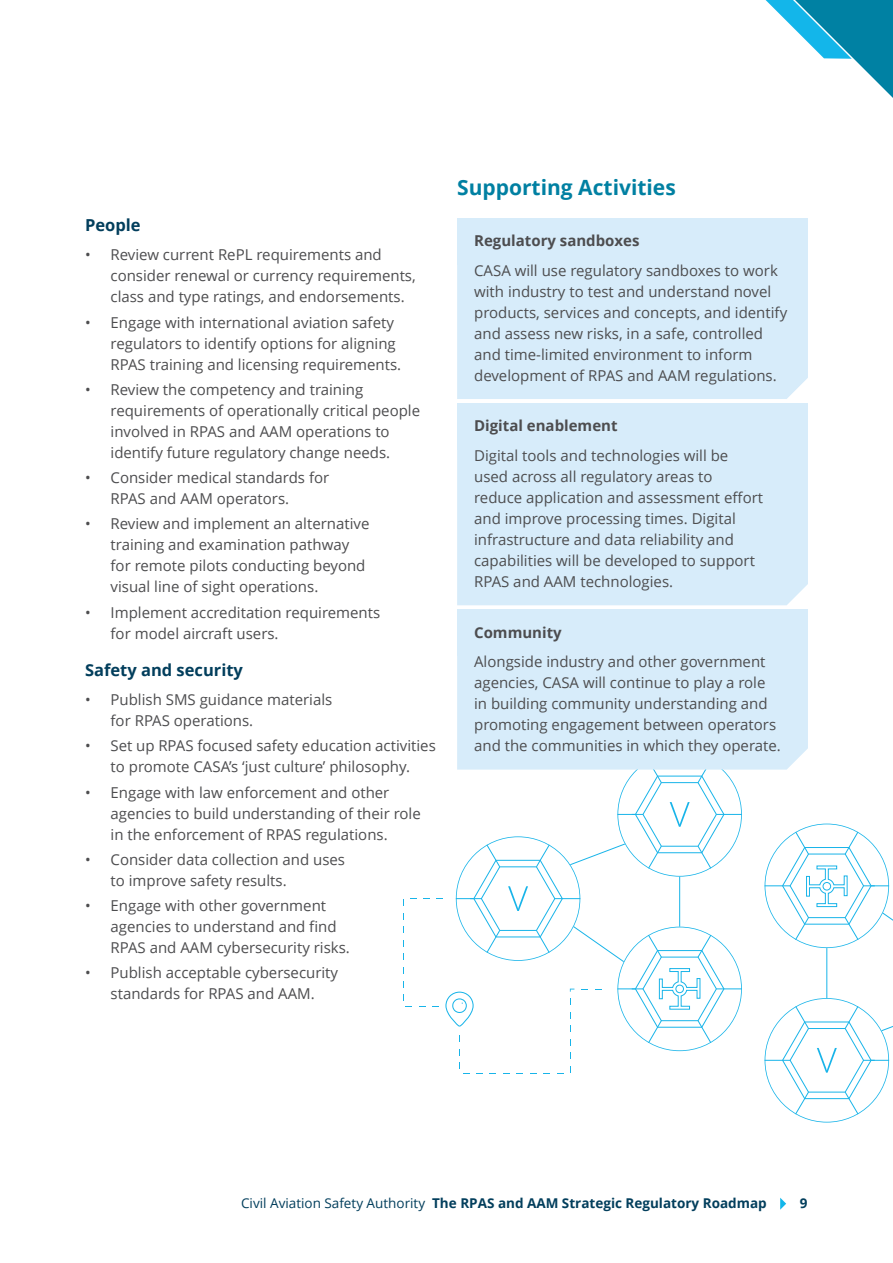
<style>
.page{position:relative;width:893px;height:1263px;background:#fff}
.page>*{position:absolute;margin:0;border:0;box-sizing:border-box;transform-origin:0 0}
.t1{font:700 21px "Open Sans";color:#0080a2}
.t2{font:700 16.5px "Open Sans";color:#023e5c}
.Bullet_1{font:15px/21px "Open Sans";color:#4d4d4f}
.Bullet_1-2{font:700 15px "Open Sans";color:#4d4d4f}
.t3{font:700 13.5px "Open Sans";color:#023e5c}
.s1{font-weight:400}
</style>
<div class="page">
<hr style="left:826px;top:948px;width:1px;height:50px;background:#18b4e9">
<svg style="left:765px;top:998px;width:128px;height:124px"></svg>
<svg style="left:765px;top:823px;width:128px;height:126px"></svg>
<svg style="left:403px;top:770px;width:339px;height:304px"></svg>
<div style="left:457px;top:218px;width:351px;height:29px;background:#d7ecfa"></div>
<div style="left:457px;top:247px;width:351px;height:152px;background:#d7ecfa"></div>
<div style="left:457px;top:403px;width:351px;height:29px;background:#d7ecfa"></div>
<div style="left:457px;top:432px;width:351px;height:173px;background:#d7ecfa"></div>
<div style="left:457px;top:609px;width:351px;height:30px;background:#d7ecfa"></div>
<div style="left:457px;top:639px;width:351px;height:131px;background:#d7ecfa"></div>
<svg style="left:780px;top:1198px;width:6px;height:12px"></svg>
<svg style="left:765px;top:0;width:128px;height:98px"></svg>
<h3 class="t2" style="left:85px;top:213px;width:57px">People</h3>
<p class="Bullet_1" style="left:111px;top:244px;width:307px;text-indent:-26px">• Review current RePL requirements and consider renewal or currency requirements, class and type ratings, and endorsements.</p>
<p class="Bullet_1" style="left:111px;top:311px;width:292px;text-indent:-26px">• Engage with international aviation safety regulators to identify options for aligning<br>RPAS training and licensing requirements.</p>
<p class="Bullet_1" style="left:111px;top:378px;width:311px;text-indent:-26px">• Review the competency and training requirements of operationally critical people involved in RPAS and AAM operations to identify future regulatory change needs.</p>
<p class="Bullet_1" style="left:111px;top:467px;width:220px;text-indent:-26px">• Consider medical standards for<br>RPAS and AAM operators.</p>
<p class="Bullet_1" style="left:111px;top:513px;width:260px;text-indent:-26px">• Review and implement an alternative training and examination pathway for remote pilots conducting beyond visual line of sight operations.</p>
<p class="Bullet_1" style="left:111px;top:601px;width:271px;text-indent:-26px">• Implement accreditation requirements for model aircraft users.</p>
<h3 class="t2" style="left:85px;top:658px;width:159px">Safety and security</h3>
<p class="Bullet_1" style="left:111px;top:688px;width:223px;text-indent:-26px">• Publish SMS guidance materials for RPAS operations.</p>
<p class="Bullet_1" style="left:85px;top:735px;width:352px;text-align:center">• Set up RPAS focused safety education activities to promote CASA’s ‘just culture’ philosophy.</p>
<p class="Bullet_1" style="left:111px;top:781px;width:312px;text-indent:-26px">• Engage with law enforcement and other agencies to build understanding of their role in the enforcement of RPAS regulations.</p>
<p class="Bullet_1" style="left:111px;top:848px;width:236px;text-indent:-26px">• Consider data collection and uses to improve safety results.</p>
<p class="Bullet_1" style="left:111px;top:894px;width:241px;text-indent:-26px">• Engage with other government agencies to understand and find<br>RPAS and AAM cybersecurity risks.</p>
<p class="Bullet_1" style="left:85px;top:962px;width:255px;text-align:center">• Publish acceptable cybersecurity standards for RPAS and AAM.</p>
<h2 class="t1" style="left:457px;top:173px;width:220px">Supporting Activities</h2>
<p class="Bullet_1-2" style="left:474px;top:230px;width:167px">Regulatory sandboxes</p>
<p class="Bullet_1" style="left:474px;top:259px;width:315px">CASA will use regulatory sandboxes to work with industry to test and understand novel products, services and concepts, and identify and assess new risks, in a safe, controlled and time-limited environment to inform development of RPAS and AAM regulations.</p>
<p class="Bullet_1-2" style="left:474px;top:415px;width:145px">Digital enablement</p>
<p class="Bullet_1" style="left:474px;top:444px;width:291px">Digital tools and technologies will be used across all regulatory areas to reduce application and assessment effort and improve processing times. Digital infrastructure and data reliability and capabilities will be developed to support RPAS and AAM technologies.</p>
<p class="Bullet_1-2" style="left:474px;top:621px;width:89px">Community</p>
<p class="Bullet_1" style="left:474px;top:650px;width:308px">Alongside industry and other government agencies, CASA will continue to play a role in building community understanding and promoting engagement between operators and the communities in which they operate.</p>
<p class="t3" style="left:241px;top:1194px;width:527px"><span class="s1">Civil Aviation Safety Authority</span> The RPAS and AAM Strategic Regulatory Roadmap</p>
<p class="t3" style="left:800px;top:1194px;width:9px">9</p>
</div>
